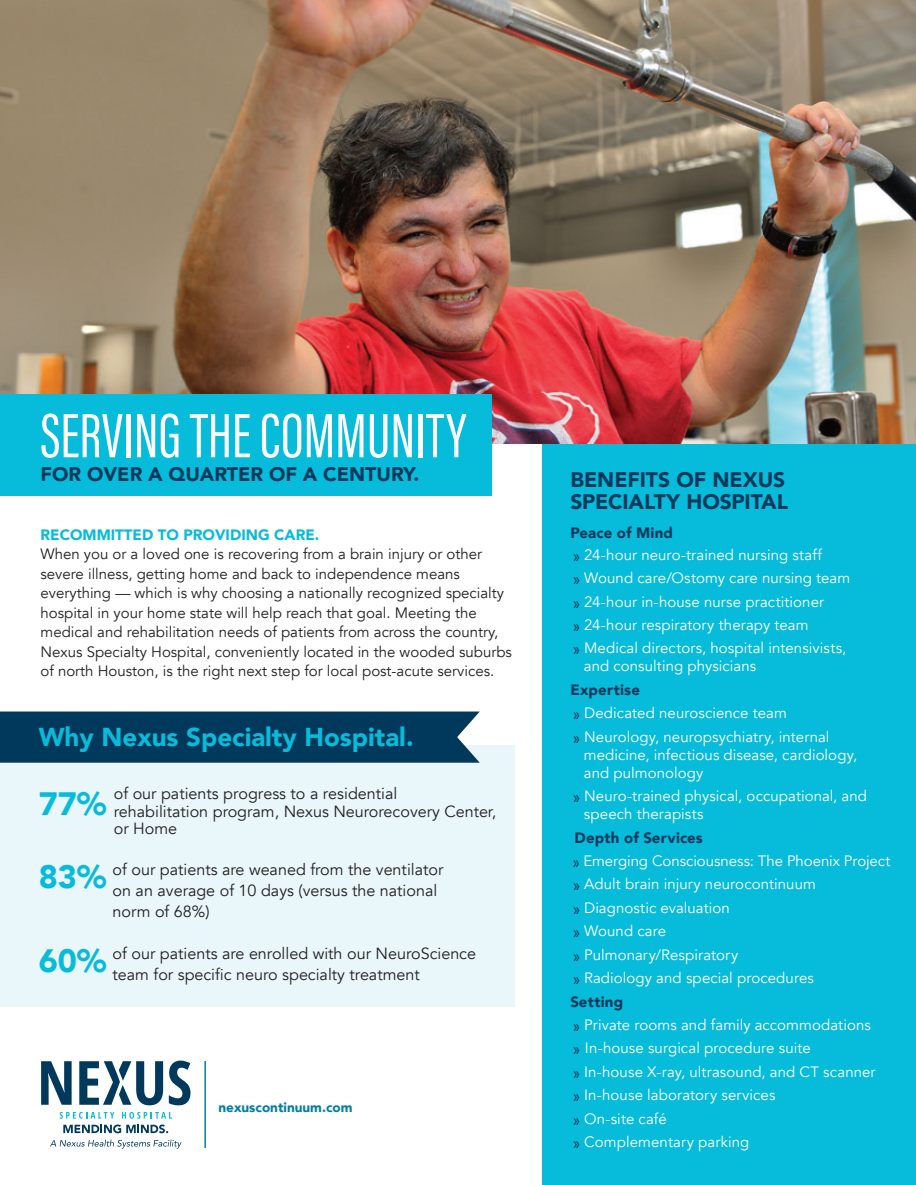
<style>
.page{position:relative;width:916px;height:1185px;background:#fff}
.page>*{position:absolute;margin:0;border:0;box-sizing:border-box;transform-origin:0 0}
.t1{font:64.65px "Acumin Pro Extra Cond";color:#fff}
.t2{font:900 32.25px "Avenir";color:#07bbda}
.t3{font:900 25.8px "Avenir";color:#07bbda}
.t4{font:900 21px/22.5px "Avenir";letter-spacing:-.005em;color:#00395c}
.t5{font:900 19.65px "Avenir";color:#00395c}
.t6{font:16.2px/21px "Avenir";color:#231f20}
.t7{font:15px/23.4px "Avenir";letter-spacing:.005em;color:#fff}
.t8{font:15px/19.5px "Avenir";color:#231f20}
.t9{font:900 15px "Avenir";color:#07bbda}
.t10{font:900 13.5px "Avenir";color:#007fa5}
.s1{font-weight:900;color:#00395c}
.s2{font-family:"Acumin Pro Extra Cond";font-size:21px;color:#00395c}
</style>
<div class="page">
<div style="left:542px;top:443px;width:373px;height:741px;background:#07bbda"></div>
<img style="left:0;top:0;width:915px;height:443px">
<hr style="left:204px;top:1060px;width:2px;height:87px;background:#007fa5">
<svg style="left:63px;top:1124px;width:105px;height:8px"></svg>
<svg style="left:41px;top:1061px;width:31px;height:43px"></svg>
<svg style="left:79px;top:1061px;width:84px;height:44px"></svg>
<svg style="left:169px;top:1060px;width:21px;height:45px"></svg>
<svg style="left:60px;top:1111px;width:54px;height:7px"></svg>
<svg style="left:122px;top:1111px;width:50px;height:7px"></svg>
<svg style="left:50px;top:1139px;width:131px;height:9px"></svg>
<div style="left:0;top:394px;width:491px;height:102px;background:#07bbda"></div>
<div style="left:0;top:745px;width:514px;height:261px;background:#e9f7fa"></div>
<div style="left:0;top:711px;width:479px;height:51px;background:#00395c"></div>
<h1 class="t1" style="left:40px;top:396px;width:427px">SERVING THE COMMUNITY</h1>
<h3 class="t5" style="left:40px;top:457px;width:380px">FOR OVER A QUARTER OF A CENTURY.</h3>
<p class="t9" style="left:40px;top:521px;width:280px">RECOMMITTED TO PROVIDING CARE.</p>
<p class="t8" style="left:40px;top:544px;width:472px">When you or a loved one is recovering from a brain injury or other severe illness, getting home and back to independence means everything — which is why choosing a nationally recognized specialty hospital in your home state will help reach that goal. Meeting the medical and rehabilitation needs of patients from across the country, Nexus Specialty Hospital, conveniently located in the wooded suburbs of north Houston, is the right next step for local post-acute services.</p>
<h3 class="t3" style="left:39px;top:715px;width:376px">Why Nexus Specialty Hospital.</h3>
<h2 class="t2" style="left:39px;top:776px;width:69px">77%</h2>
<p class="t6" style="left:114px;top:784px;width:383px;line-height:17.7px">of our patients progress to a residential<br>rehabilitation program, Nexus Neurorecovery Center, or Home</p>
<p class="t6" style="left:112px;top:859px;width:332px">of our patients are weaned from the ventilator on an average of 10 days (versus the national norm of 68%)</p>
<p class="t6" style="left:112px;top:943px;width:365px">of our patients are enrolled with our NeuroScience team for specific neuro specialty treatment</p>
<h2 class="t2" style="left:39px;top:848px;width:69px">83%</h2>
<h2 class="t2" style="left:39px;top:932px;width:69px">60%</h2>
<p class="t10" style="left:218px;top:1095px;width:135px">nexuscontinuum.com</p>
<h3 class="t4" style="left:570px;top:467px;width:219px">BENEFITS OF NEXUS<br>SPECIALTY HOSPITAL</h3>
<p class="t7" style="left:570px;top:522px;width:253px;line-height:21.8px"><span class="s1">Peace of Mind<br></span><span class="s2">»</span> 24-hour neuro-trained nursing staff</p>
<p class="t7" style="left:573px;top:566px;width:278px"><span class="s2">»</span> Wound care/Ostomy care nursing team <span class="s2">»</span> 24-hour in-house nurse practitioner<br><span class="s2">»</span> 24-hour respiratory therapy team<br><span class="s2">»</span> Medical directors, hospital intensivists,</p>
<p class="t7" style="left:583px;top:654px;width:174px">and consulting physicians</p>
<p class="t7" style="left:570px;top:678px;width:260px"><span class="s1">Expertise<br></span><span class="s2">»</span> Dedicated neuroscience team<br><span class="s2">»</span> Neurology, neuropsychiatry, internal</p>
<p class="t7" style="left:583px;top:745px;width:275px;line-height:18px">medicine, infectious disease, cardiology, and pulmonology</p>
<p class="t7" style="left:583px;top:787px;width:284px;line-height:18px;text-indent:-11px"><span class="s2">»</span> Neuro-trained physical, occupational, and speech therapists</p>
<p class="t7" style="left:570px;top:825px;width:321px"><span class="s1">Depth of Services<br></span><span class="s2">»</span> Emerging Consciousness: The Phoenix Project <span class="s2">»</span> Adult brain injury neurocontinuum<br><span class="s2">»</span> Diagnostic evaluation<br><span class="s2">»</span> Wound care<br><span class="s2">»</span> Pulmonary/Respiratory<br><span class="s2">»</span> Radiology and special procedures<br><span class="s1">Setting<br></span><span class="s2">»</span> Private rooms and family accommodations<br><span class="s2">»</span> In-house surgical procedure suite<br><span class="s2">»</span> In-house X-ray, ultrasound, and CT scanner<br><span class="s2">»</span> In-house laboratory services<br><span class="s2">»</span> On-site café<br><span class="s2">»</span> Complementary parking</p>
</div>
